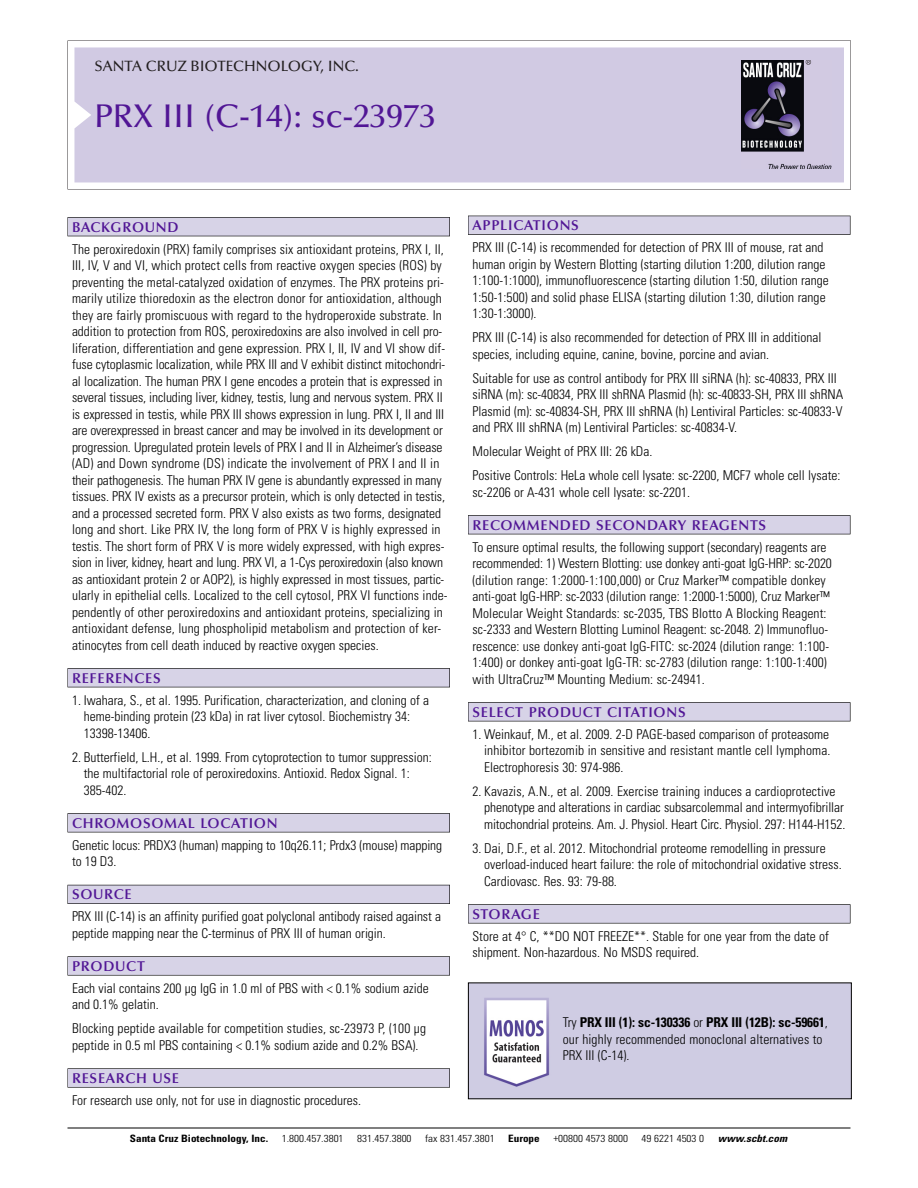
<style>
.page{position:relative;width:918px;height:1188px;background:#fff}
.page>*{position:absolute;margin:0;border:0;box-sizing:border-box;transform-origin:0 0}
.t1{font:500 33px "Optima";color:#511695}
.t2{font:500 15px "Optima";color:#231f20}
.t3{font:600 14.25px "Optima";letter-spacing:.05em;color:#511695}
.t4{font:300 condensed 13.5px/16.5px "Univers";color:#000}
.t5{font:300 condensed 10.2px "Univers";color:#000;scale:1.1 1}
.t6{font:700 condensed 10.2px "Univers";color:#000;scale:1.1 1}
.t7{font:italic 700 condensed 10.2px "Univers";letter-spacing:.005em;color:#000;scale:1.1 1}
.s1{font-weight:700}
</style>
<div class="page">
<svg style="left:68px;top:40px;width:783px;height:149px"></svg>
<div style="left:74px;top:47px;width:770px;height:135px;background:#d1cae3"></div>
<img style="left:741px;top:60px;width:90px;height:108px">
<div style="left:68px;top:217px;width:382px;height:19px;background:#525156"></div>
<div style="left:68px;top:218px;width:381px;height:18px;background:#d7d3e7"></div>
<div style="left:68px;top:668px;width:382px;height:19px;background:#525155"></div>
<div style="left:68px;top:669px;width:381px;height:18px;background:#d7d3e7"></div>
<div style="left:68px;top:813px;width:382px;height:19px;background:#545357"></div>
<div style="left:68px;top:814px;width:381px;height:18px;background:#d7d3e7"></div>
<div style="left:68px;top:885px;width:382px;height:19px;background:#54535a"></div>
<div style="left:68px;top:885px;width:381px;height:18px;background:#d7d3e7"></div>
<svg style="left:68px;top:956px;width:382px;height:20px"></svg>
<div style="left:68px;top:957px;width:381px;height:18px;background:#d7d3e7"></div>
<div style="left:68px;top:1068px;width:382px;height:20px;background:#626263"></div>
<div style="left:68px;top:1069px;width:381px;height:18px;background:#d7d3e7"></div>
<div style="left:468px;top:216px;width:382px;height:19px;background:#525155"></div>
<div style="left:468px;top:216px;width:382px;height:18px;background:#d7d3e7"></div>
<div style="left:468px;top:515px;width:382px;height:19px;background:#525155"></div>
<div style="left:468px;top:516px;width:382px;height:18px;background:#d7d3e7"></div>
<div style="left:468px;top:702px;width:382px;height:19px;background:#545357"></div>
<div style="left:468px;top:703px;width:382px;height:18px;background:#d7d3e7"></div>
<div style="left:468px;top:904px;width:382px;height:19px;background:#575759"></div>
<div style="left:468px;top:905px;width:382px;height:18px;background:#d7d3e7"></div>
<hr style="left:68px;top:1128px;width:782px;height:1px;background:#000">
<img style="left:470px;top:984px;width:380px;height:113px">
<p class="t2" style="left:94px;top:61px;width:266px">SANTA CRUZ BIOTECHNOLOGY, INC.</p>
<h1 class="t1" style="left:94px;top:103px;width:343px">PRX III (C-14): sc-23973</h1>
<p class="t3" style="left:72px;top:221px;width:108px">BACKGROUND</p>
<p class="t4" style="left:72px;top:242px;width:377px">The peroxiredoxin (PRX) family comprises six antioxidant proteins, PRX I, II, III, IV, V and VI, which protect cells from reactive oxygen species (ROS) by preventing the metal-catalyzed oxidation of enzymes. The PRX proteins pri&shy;marily utilize thioredoxin as the electron donor for antioxidation, although they are fairly promiscuous with regard to the hydroperoxide substrate. In addition to protection from ROS, peroxiredoxins are also involved in cell pro&shy;liferation, differentiation and gene expression. PRX I, II, IV and VI show dif&shy;fuse cytoplasmic localization, while PRX III and V exhibit distinct mitochondri&shy;al localization. The human PRX I gene encodes a protein that is expressed in several tissues, including liver, kidney, testis, lung and nervous system. PRX II is expressed in testis, while PRX III shows expression in lung. PRX I, II and III are overexpressed in breast cancer and may be involved in its development or progression. Upregulated protein levels of PRX I and II in Alzheimer’s disease (AD) and Down syndrome (DS) indicate the involvement of PRX I and II in their pathogenesis. The human PRX IV gene is abundantly expressed in many tissues. PRX IV exists as a precursor protein, which is only detected in testis, and a processed secreted form. PRX V also exists as two forms, designated long and short. Like PRX IV, the long form of PRX V is highly expressed in testis. The short form of PRX V is more widely expressed, with high expres&shy;sion in liver, kidney, heart and lung. PRX VI, a 1-Cys peroxiredoxin (also known as antioxidant protein 2 or AOP2), is highly expressed in most tissues, partic&shy;ularly in epithelial cells. Localized to the cell cytosol, PRX VI functions inde&shy;pendently of other peroxiredoxins and antioxidant proteins, specializing in antioxidant defense, lung phospholipid metabolism and protection of ker&shy;atinocytes from cell death induced by reactive oxygen species.</p>
<p class="t3" style="left:72px;top:672px;width:90px">REFERENCES</p>
<p class="t4" style="left:84px;top:693px;width:347px;text-indent:-12px">1. Iwahara, S., et al. 1995. Purification, characterization, and cloning of a heme-binding protein (23 kDa) in rat liver cytosol. Biochemistry 34:<br>13398-13406.</p>
<p class="t4" style="left:84px;top:750px;width:350px;text-indent:-12px">2. Butterfield, L.H., et al. 1999. From cytoprotection to tumor suppression: the multifactorial role of peroxiredoxins. Antioxid. Redox Signal. 1:<br>385-402.</p>
<p class="t3" style="left:72px;top:817px;width:207px">CHROMOSOMAL LOCATION</p>
<p class="t4" style="left:72px;top:838px;width:372px">Genetic locus: PRDX3 (human) mapping to 10q26.11; Prdx3 (mouse) mapping to 19 D3.</p>
<p class="t3" style="left:72px;top:889px;width:61px">SOURCE</p>
<p class="t4" style="left:72px;top:909px;width:370px">PRX III (C-14) is an affinity purified goat polyclonal antibody raised against a peptide mapping near the C-terminus of PRX III of human origin.</p>
<p class="t3" style="left:72px;top:960px;width:74px">PRODUCT</p>
<p class="t4" style="left:72px;top:981px;width:358px">Each vial contains 200 µg IgG in 1.0 ml of PBS with &lt; 0.1% sodium azide and 0.1% gelatin.</p>
<p class="t4" style="left:72px;top:1021px;width:356px">Blocking peptide available for competition studies, sc-23973 P, (100 µg peptide in 0.5 ml PBS containing &lt; 0.1% sodium azide and 0.2% BSA).</p>
<p class="t3" style="left:72px;top:1072px;width:109px">RESEARCH USE</p>
<p class="t4" style="left:72px;top:1093px;width:290px">For research use only, not for use in diagnostic procedures.</p>
<p class="t3" style="left:473px;top:219px;width:108px">APPLICATIONS</p>
<p class="t4" style="left:473px;top:240px;width:358px">PRX III (C-14) is recommended for detection of PRX III of mouse, rat and human origin by Western Blotting (starting dilution 1:200, dilution range 1:100-1:1000), immunofluorescence (starting dilution 1:50, dilution range 1:50-1:500) and solid phase ELISA (starting dilution 1:30, dilution range 1:30-1:3000).</p>
<p class="t4" style="left:473px;top:330px;width:351px">PRX III (C-14) is also recommended for detection of PRX III in additional species, including equine, canine, bovine, porcine and avian.</p>
<p class="t4" style="left:473px;top:371px;width:372px">Suitable for use as control antibody for PRX III siRNA (h): sc-40833, PRX III siRNA (m): sc-40834, PRX III shRNA Plasmid (h): sc-40833-SH, PRX III shRNA Plasmid (m): sc-40834-SH, PRX III shRNA (h) Lentiviral Particles: sc-40833-V and PRX III shRNA (m) Lentiviral Particles: sc-40834-V.</p>
<p class="t4" style="left:473px;top:440px;width:369px;line-height:24px">Molecular Weight of PRX III: 26 kDa.<br>Positive Controls: HeLa whole cell lysate: sc-2200, MCF7 whole cell lysate:</p>
<p class="t4" style="left:473px;top:485px;width:219px">sc-2206 or A-431 whole cell lysate: sc-2201.</p>
<p class="t3" style="left:473px;top:519px;width:295px">RECOMMENDED SECONDARY REAGENTS</p>
<p class="t4" style="left:473px;top:540px;width:361px">To ensure optimal results, the following support (secondary) reagents are recommended: 1) Western Blotting: use donkey anti-goat IgG-HRP: sc-2020 (dilution range: 1:2000-1:100,000) or Cruz Marker™ compatible donkey anti-goat IgG-HRP: sc-2033 (dilution range: 1:2000-1:5000), Cruz Marker™ Molecular Weight Standards: sc-2035, TBS Blotto A Blocking Reagent: sc-2333 and Western Blotting Luminol Reagent: sc-2048. 2) Immunofluo&shy;rescence: use donkey anti-goat IgG-FITC: sc-2024 (dilution range: 1:100- 1:400) or donkey anti-goat IgG-TR: sc-2783 (dilution range: 1:100-1:400) with UltraCruz™ Mounting Medium: sc-24941.</p>
<p class="t3" style="left:473px;top:706px;width:215px">SELECT PRODUCT CITATIONS</p>
<p class="t4" style="left:484px;top:727px;width:348px;text-align:justify;text-indent:-12px">1. Weinkauf, M., et al. 2009. 2-D PAGE-based comparison of proteasome inhibitor bortezomib in sensitive and resistant mantle cell lymphoma.<br>Electrophoresis 30: 974-986.</p>
<p class="t4" style="left:484px;top:784px;width:363px;text-indent:-12px">2. Kavazis, A.N., et al. 2009. Exercise training induces a cardioprotective phenotype and alterations in cardiac subsarcolemmal and intermyofibrillar mitochondrial proteins. Am. J. Physiol. Heart Circ. Physiol. 297: H144-H152.</p>
<p class="t4" style="left:484px;top:841px;width:359px;text-indent:-12px">3. Dai, D.F., et al. 2012. Mitochondrial proteome remodelling in pressure overload-induced heart failure: the role of mitochondrial oxidative stress.<br>Cardiovasc. Res. 93: 79-88.</p>
<p class="t3" style="left:473px;top:908px;width:69px">STORAGE</p>
<p class="t4" style="left:473px;top:929px;width:358px">Store at 4° C, **DO NOT FREEZE**. Stable for one year from the date of shipment. Non-hazardous. No MSDS required.</p>
<p class="t4" style="left:563px;top:1015px;width:266px">Try <span class="s1">PRX III (1): sc-130336</span> or <span class="s1">PRX III (12B): sc-59661</span>, our highly recommended monoclonal alternatives to<br>PRX III (C-14).</p>
<p class="t6" style="left:130px;top:1135px;width:127px">Santa Cruz Biotechnology, Inc.</p>
<p class="t5" style="left:282px;top:1135px;width:58px">1.800.457.3801</p>
<p class="t5" style="left:357px;top:1135px;width:51px">831.457.3800</p>
<p class="t5" style="left:425px;top:1135px;width:65px">fax 831.457.3801</p>
<p class="t6" style="left:508px;top:1135px;width:30px">Europe</p>
<p class="t5" style="left:553px;top:1135px;width:69px">+00800 4573 8000</p>
<p class="t5" style="left:642px;top:1135px;width:58px">49 6221 4503 0</p>
<p class="t7" style="left:718px;top:1135px;width:64px">www.scbt.com</p>
</div>
